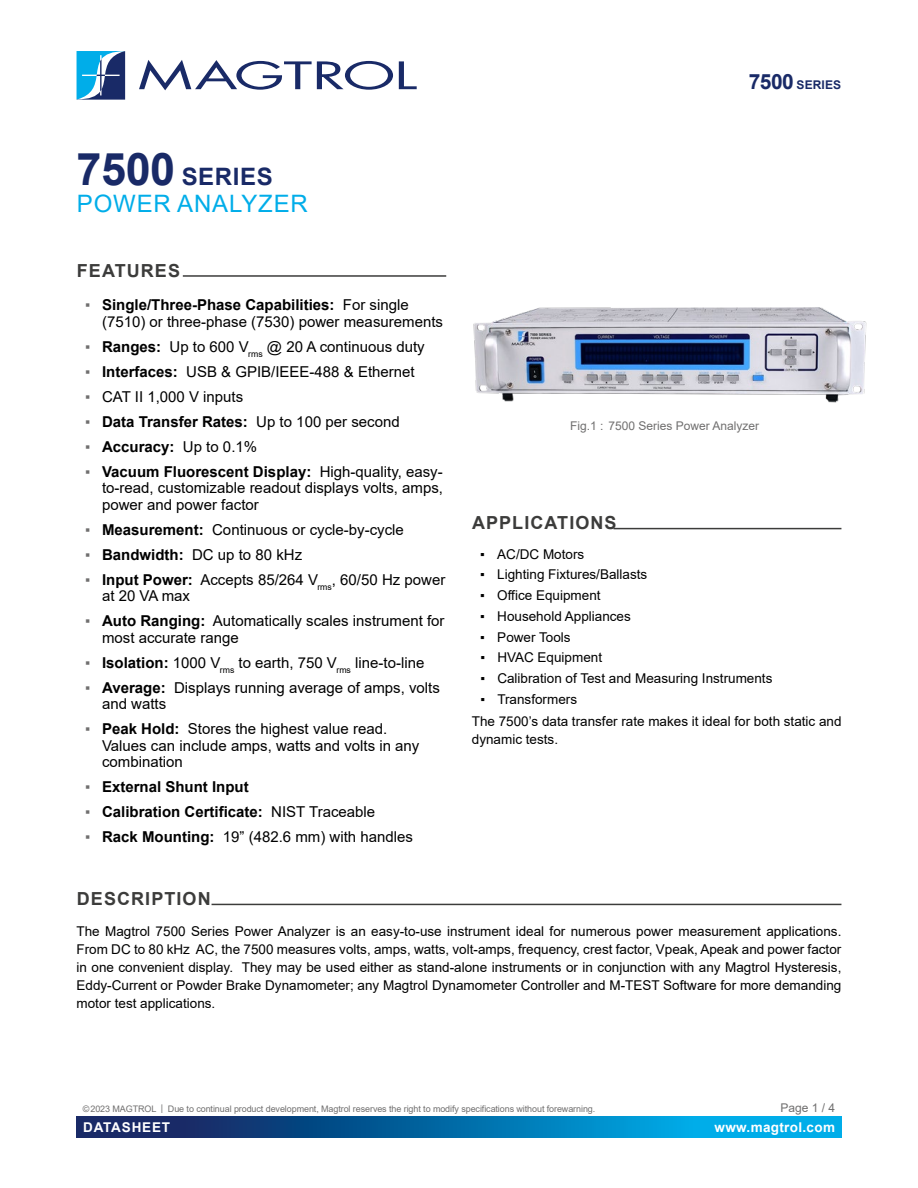
<style>
.page{position:relative;width:918px;height:1188px;background:#fff}
.page>*{position:absolute;margin:0;border:0;box-sizing:border-box;transform-origin:0 0}
.t1{font:24px/27px "Arial";letter-spacing:.035em;color:#00ade9}
.t2{font:700 18px "Arial";letter-spacing:.06em;color:#3c3c3b}
.t3{font:15px/16.5px "Arial";color:#000}
.t4{font:700 15px "Arial";color:#000}
.t5{font:13.5px/18px "Arial";color:#000;text-align:justify}
.t6{font:700 13.5px "Arial";letter-spacing:.025em;color:#fff}
.t7{font:700 13.5px "Arial";letter-spacing:.06em;color:#fff}
.t8{font:12px "Arial";color:#706f6f}
.t9{font:700 12px "Arial";letter-spacing:.01em;color:#192a67}
.t10{font:9px "Arial";letter-spacing:-.01em;color:#706f6f}
.s1{font-weight:700;font-size:45px;color:#192a67}
.s2{font-weight:700;color:#192a67}
.s3{color:#706f6f}
.s4{font-weight:700}
.s5{font-weight:400;color:#706f6f}
.s6{font-weight:400}
.s7{font-size:21px}
</style>
<div class="page">
<svg style="left:77px;top:1116px;width:764px;height:21px;background:#066ca8"></svg>
<svg style="left:139px;top:60px;width:254px;height:30px"></svg>
<svg style="left:399px;top:61px;width:18px;height:28px"></svg>
<svg style="left:77px;top:51px;width:48px;height:49px;background:#3a85b6"></svg>
<img style="left:473px;top:307px;width:394px;height:96px">
<hr style="left:183px;top:275px;width:263px;height:2px;background:#3c3c3b">
<hr style="left:212px;top:904px;width:629px;height:1px;background:#3c3c3b">
<hr style="left:614px;top:528px;width:227px;height:1px;background:#3c3c3b">
<h1 class="t1" style="left:77px;top:163px;width:233px"><span class="s1">7500</span> <span class="s2">SERIES<br></span>POWER ANALYZER</h1>
<p class="t2" style="left:77px;top:258px;width:105px">FEATURES</p>
<p class="t3" style="left:102px;top:297px;width:342px;text-indent:-17px"><span class="s3">▪</span> <span class="s4">Single/Three-Phase Capabilities:</span> For single (7510) or three-phase (7530) power measurements</p>
<p class="t3" style="left:85px;top:338px;width:341px"><span class="s3">▪</span> <span class="s4">Ranges:</span> Up to 600 V<sub>rms</sub> @ 20 A continuous duty</p>
<p class="t3" style="left:85px;top:363px;width:331px"><span class="s3">▪</span> <span class="s4">Interfaces:</span> USB &amp; GPIB/IEEE-488 &amp; Ethernet</p>
<p class="t3" style="left:85px;top:388px;width:160px"><span class="s3">▪</span> CAT II 1,000 V inputs</p>
<p class="t4" style="left:85px;top:411px;width:316px"><span class="s5">▪</span> Data Transfer Rates: <span class="s6">Up to 100 per second</span></p>
<p class="t4" style="left:85px;top:436px;width:174px"><span class="s5">▪</span> Accuracy: <span class="s6">Up to 0.1%</span></p>
<p class="t3" style="left:102px;top:463px;width:342px;text-align:justify;text-indent:-17px"><span class="s3">▪</span> <span class="s4">Vacuum Fluorescent Display:</span> High-quality, easy&shy;to-read, customizable readout displays volts, amps, power and power factor</p>
<p class="t3" style="left:85px;top:521px;width:320px"><span class="s3">▪</span> <span class="s4">Measurement:</span> Continuous or cycle-by-cycle</p>
<p class="t3" style="left:85px;top:546px;width:219px"><span class="s3">▪</span> <span class="s4">Bandwidth:</span> DC up to 80 kHz</p>
<p class="t3" style="left:102px;top:571px;width:345px;text-indent:-17px"><span class="s3">▪</span> <span class="s4">Input Power:</span> Accepts 85/264 V<sub>rms</sub>, 60/50 Hz power at 20 VA max</p>
<p class="t3" style="left:102px;top:613px;width:344px;text-indent:-17px"><span class="s3">▪</span> <span class="s4">Auto Ranging:</span> Automatically scales instrument for most accurate range</p>
<p class="t3" style="left:85px;top:654px;width:341px"><span class="s3">▪</span> <span class="s4">Isolation:</span> 1000 V<sub>rms</sub> to earth, 750 V<sub>rms</sub> line-to-line</p>
<p class="t3" style="left:102px;top:679px;width:339px;text-indent:-17px"><span class="s3">▪</span> <span class="s4">Average:</span> Displays running average of amps, volts and watts</p>
<p class="t3" style="left:102px;top:721px;width:319px;text-indent:-17px"><span class="s3">▪</span> <span class="s4">Peak Hold:</span> Stores the highest value read.<br>Values can include amps, watts and volts in any combination</p>
<p class="t4" style="left:85px;top:776px;width:165px"><span class="s5">▪</span> External Shunt Input</p>
<p class="t4" style="left:85px;top:801px;width:292px"><span class="s5">▪</span> Calibration Certificate: <span class="s6">NIST Traceable</span></p>
<p class="t3" style="left:85px;top:829px;width:329px"><span class="s3">▪</span> <span class="s4">Rack Mounting:</span> 19” (482.6 mm) with handles</p>
<p class="t9" style="left:749px;top:77px;width:94px"><span class="s7">7500</span> SERIES</p>
<p class="t8" style="left:570px;top:417px;width:191px">Fig.1 : 7500 Series Power Analyzer</p>
<p class="t2" style="left:472px;top:510px;width:146px">APPLICATIONS</p>
<p class="t5" style="left:480px;top:545px;width:106px">▪ AC/DC Motors</p>
<p class="t5" style="left:480px;top:566px;width:169px">▪ Lighting Fixtures/Ballasts</p>
<p class="t5" style="left:480px;top:586px;width:122px">▪ Office Equipment</p>
<p class="t5" style="left:480px;top:607px;width:152px">▪ Household Appliances</p>
<p class="t5" style="left:480px;top:628px;width:92px">▪ Power Tools</p>
<p class="t5" style="left:480px;top:649px;width:123px">▪ HVAC Equipment</p>
<p class="t5" style="left:480px;top:669px;width:294px">▪ Calibration of Test and Measuring Instruments</p>
<p class="t5" style="left:472px;top:688px;width:371px;line-height:22.2px;text-indent:9px">▪ Transformers<br>The 7500’s data transfer rate makes it ideal for both static and</p>
<p class="t5" style="left:472px;top:730px;width:88px">dynamic tests.</p>
<p class="t2" style="left:77px;top:886px;width:135px">DESCRIPTION</p>
<p class="t5" style="left:77px;top:922px;width:766px">The Magtrol 7500 Series Power Analyzer is an easy-to-use instrument ideal for numerous power measurement applications.<br>From DC to 80 kHz AC, the 7500 measures volts, amps, watts, volt-amps, frequency, crest factor, Vpeak, Apeak and power factor in one convenient display. They may be used either as stand-alone instruments or in conjunction with any Magtrol Hysteresis, Eddy-Current or Powder Brake Dynamometer; any Magtrol Dynamometer Controller and M-TEST Software for more demanding motor test applications.</p>
<p class="t10" style="left:83px;top:1103px;width:514px">©2023 MAGTROL | Due to continual product development, Magtrol reserves the right to modify specifications without forewarning.</p>
<p class="t8" style="left:780px;top:1099px;width:56px">Page 1 / 4</p>
<p class="t7" style="left:83px;top:1117px;width:88px">DATASHEET</p>
<p class="t6" style="left:715px;top:1117px;width:122px">www.magtrol.com</p>
</div>
